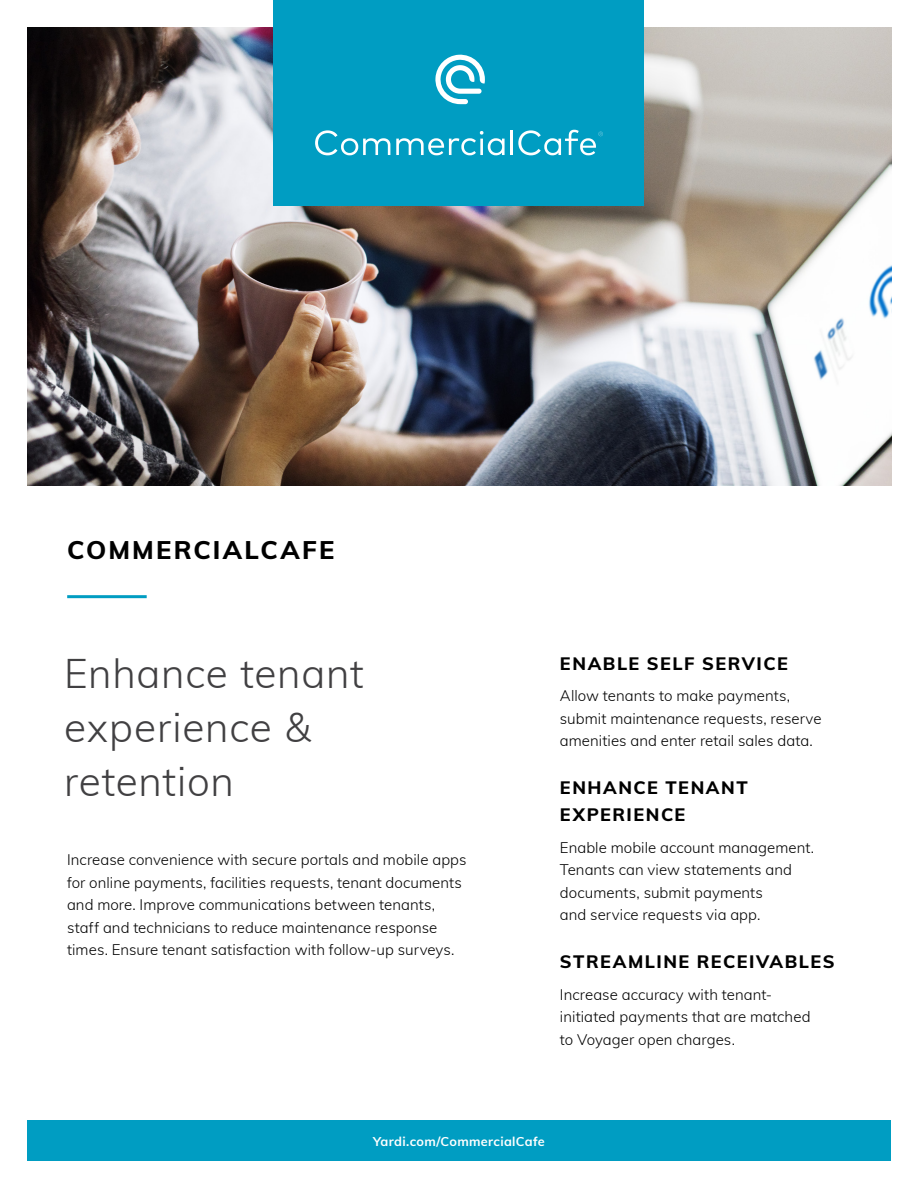
<style>
.page{position:relative;width:918px;height:1188px;background:#fff}
.page>*{position:absolute;margin:0;border:0;box-sizing:border-box;transform-origin:0 0}
.t1{font:300 40.5px/54.2px "Muli";letter-spacing:.02em;color:#414042}
.t2{font:800 25.5px "Muli";letter-spacing:.085em;color:#000}
.t3{font:800 18px/27px "Muli";letter-spacing:.085em;color:#000}
.t4{font:300 15px/22.5px "Muli";letter-spacing:.005em;color:#000}
.t5{font:700 12.75px "Muli";letter-spacing:.025em;color:#fff}
</style>
<div class="page">
<img style="left:27px;top:27px;width:864px;height:459px">
<hr style="left:67px;top:595px;width:80px;height:3px;background:#009dc2">
<div style="left:27px;top:1120px;width:864px;height:41px;background:#009dc2"></div>
<div style="left:274px;top:0;width:370px;height:206px;background:#009dc2"></div>
<svg style="left:315px;top:130px;width:75px;height:25px"></svg>
<svg style="left:396px;top:131px;width:109px;height:24px"></svg>
<hr style="left:511px;top:130px;width:2px;height:25px;background:#fff">
<svg style="left:435px;top:54px;width:50px;height:50px"></svg>
<svg style="left:518px;top:130px;width:85px;height:25px"></svg>
<h2 class="t2" style="left:67px;top:531px;width:269px">COMMERCIALCAFE</h2>
<h1 class="t1" style="left:64px;top:644px;width:301px">Enhance tenant experience &amp; retention</h1>
<p class="t3" style="left:560px;top:649px;width:229px">ENABLE SELF SERVICE</p>
<p class="t4" style="left:560px;top:684px;width:263px">Allow tenants to make payments, submit maintenance requests, reserve amenities and enter retail sales data.</p>
<p class="t3" style="left:560px;top:774px;width:189px">ENHANCE TENANT<br>EXPERIENCE</p>
<p class="t4" style="left:560px;top:835px;width:256px">Enable mobile account management.<br>Tenants can view statements and documents, submit payments<br>and service requests via app.</p>
<p class="t3" style="left:560px;top:948px;width:276px">STREAMLINE RECEIVABLES</p>
<p class="t4" style="left:560px;top:982px;width:252px">Increase accuracy with tenant&shy;initiated payments that are matched to Voyager open charges.</p>
<p class="t4" style="left:67px;top:848px;width:401px">Increase convenience with secure portals and mobile apps for online payments, facilities requests, tenant documents and more. Improve communications between tenants, staff and technicians to reduce maintenance response times. Ensure tenant satisfaction with follow-up surveys.</p>
<p class="t5" style="left:373px;top:1132px;width:173px">Yardi.com/CommercialCafe</p>
</div>
